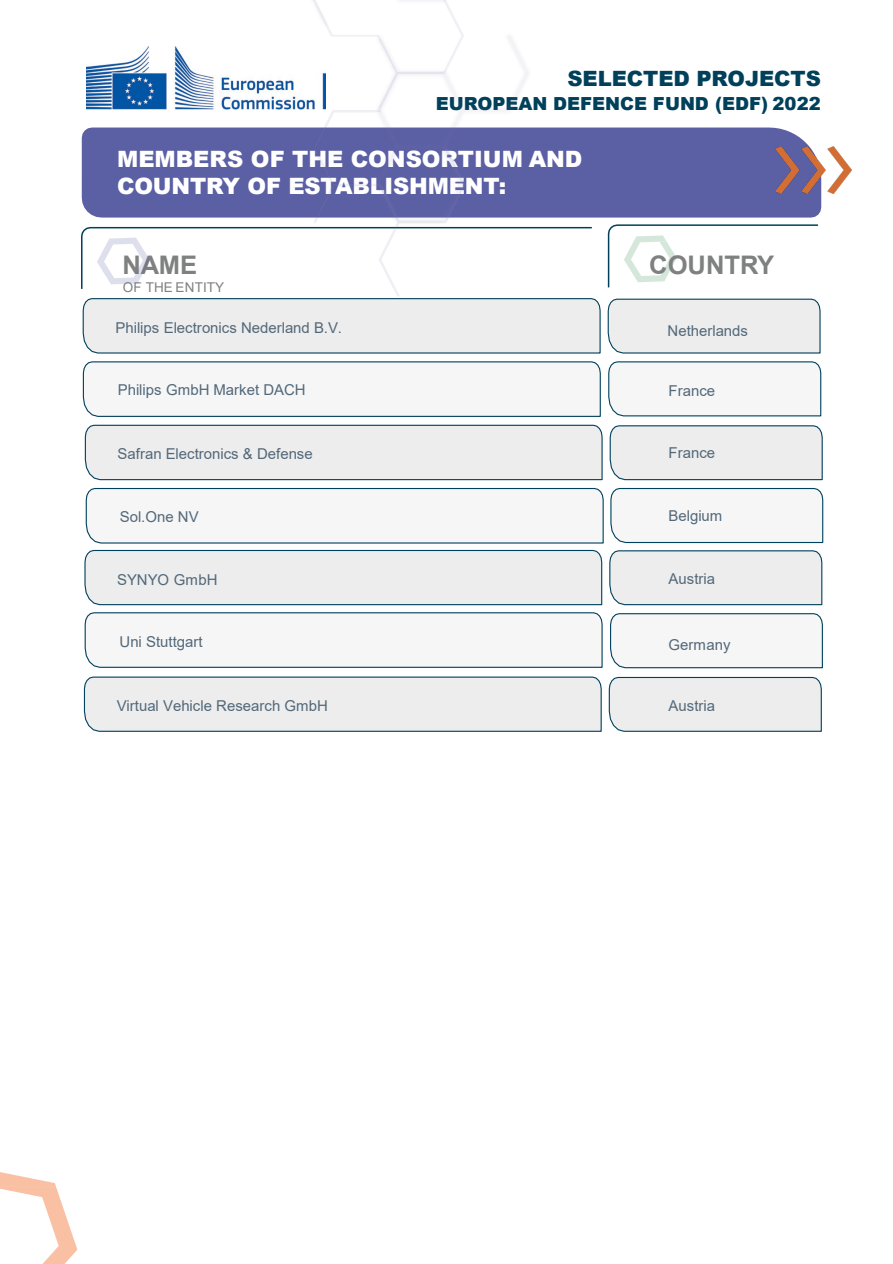
<style>
.page{position:relative;width:893px;height:1264px;background:#fff}
.page>*{position:absolute;margin:0;border:0;box-sizing:border-box;transform-origin:0 0}
.t1{font:700 25.5px "Arial";color:#7f8080}
.t2{font:900 22.5px/27px "Arial";color:#fff}
.t3{font:900 21px "Arial";letter-spacing:-.005em;color:#00405a}
.t4{font:900 18px "Arial";color:#00405a}
.t5{font:15px "Arial";color:#526879}
.t6{font:13.5px "Arial";letter-spacing:.01em;color:#7f8080}
</style>
<div class="page">
<div style="left:82px;top:127px;width:739px;height:90px;background:#5b5fa4"></div>
<svg style="left:608px;top:361px;width:213px;height:56px"></svg>
<svg style="left:607px;top:298px;width:214px;height:56px;background:#e2e5e6"></svg>
<svg style="left:82px;top:361px;width:519px;height:56px"></svg>
<svg style="left:82px;top:298px;width:519px;height:56px;background:#e2e5e6"></svg>
<svg style="left:607px;top:224px;width:211px;height:64px"></svg>
<svg style="left:81px;top:226px;width:511px;height:63px"></svg>
<svg style="left:0;top:1172px;width:77px;height:91px"></svg>
<img style="left:86px;top:46px;width:171px;height:63px">
<svg style="left:609px;top:425px;width:214px;height:55px;background:#e3e5e7"></svg>
<div style="left:84px;top:424px;width:519px;height:56px;background:#ededed"></div>
<svg style="left:610px;top:613px;width:213px;height:55px"></svg>
<svg style="left:84px;top:612px;width:519px;height:56px"></svg>
<svg style="left:84px;top:487px;width:739px;height:118px"></svg>
<svg style="left:608px;top:676px;width:214px;height:56px;background:#e2e5e7"></svg>
<svg style="left:83px;top:676px;width:519px;height:56px;background:#e2e5e7"></svg>
<img style="left:257px;top:0;width:326px;height:296px">
<img style="left:775px;top:147px;width:76px;height:46px">
<h3 class="t3" style="left:567px;top:63px;width:255px">SELECTED PROJECTS</h3>
<p class="t4" style="left:436px;top:90px;width:386px">EUROPEAN DEFENCE FUND (EDF) 2022</p>
<h2 class="t2" style="left:117px;top:144px;width:466px">MEMBERS OF THE CONSORTIUM AND<br>COUNTRY OF ESTABLISHMENT:</h2>
<h1 class="t1" style="left:122px;top:247px;width:76px">NAME</h1>
<p class="t6" style="left:123px;top:277px;width:103px">OF THE ENTITY</p>
<h1 class="t1" style="left:649px;top:247px;width:126px">COUNTRY</h1>
<p class="t5" style="left:116px;top:317px;width:228px">Philips Electronics Nederland B.V.</p>
<p class="t5" style="left:667px;top:320px;width:82px">Netherlands</p>
<p class="t5" style="left:118px;top:379px;width:189px">Philips GmbH Market DACH</p>
<p class="t5" style="left:668px;top:381px;width:48px">France</p>
<p class="t5" style="left:118px;top:444px;width:197px">Safran Electronics &amp; Defense</p>
<p class="t5" style="left:668px;top:442px;width:48px">France</p>
<p class="t5" style="left:120px;top:506px;width:80px">Sol.One NV</p>
<p class="t5" style="left:668px;top:505px;width:55px">Belgium</p>
<p class="t5" style="left:117px;top:569px;width:102px">SYNYO GmbH</p>
<p class="t5" style="left:668px;top:567px;width:48px">Austria</p>
<p class="t5" style="left:119px;top:631px;width:84px">Uni Stuttgart</p>
<p class="t5" style="left:668px;top:633px;width:63px">Germany</p>
<p class="t5" style="left:117px;top:695px;width:213px">Virtual Vehicle Research GmbH</p>
<p class="t5" style="left:668px;top:695px;width:48px">Austria</p>
</div>
